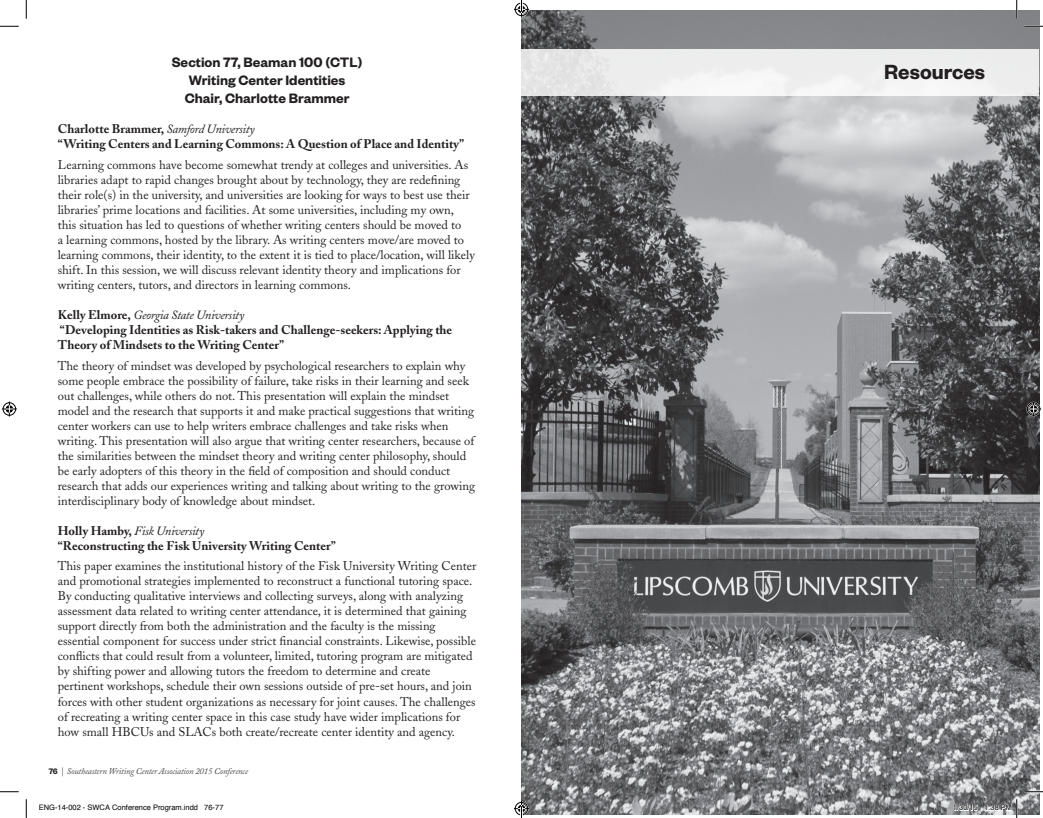
<style>
.page{position:relative;width:1043px;height:818px;background:#fff}
.page>*{position:absolute;margin:0;border:0;box-sizing:border-box;transform-origin:0 0}
.t1{font:600 22.5px "Founders Grotesk";color:#231f20}
.t2{font:600 15px/18px "Founders Grotesk";color:#231f20;text-align:center}
.t3{font:12.5px/15px "Adobe Caslon";color:#231f20}
.t4{font:700 12.5px/15px "Adobe Caslon";color:#231f20}
.t5{font:italic 8.75px "Adobe Caslon";letter-spacing:-.02em;color:#454647}
.t6{font:7.5px "Helvetica";color:#000}
.s1{font-weight:400;font-style:italic}
.s2{font-family:"Founders Grotesk";font-weight:600;font-style:normal;color:#231f20}
</style>
<div class="page">
<img style="left:521px;top:11px;width:518px;height:803px">
<div style="left:521px;top:49px;width:518px;height:47px;background:#ededee"></div>
<svg style="left:0;top:25px;width:19px;height:2px"></svg>
<svg style="left:1024px;top:25px;width:18px;height:2px"></svg>
<svg style="left:0;top:791px;width:19px;height:1px"></svg>
<svg style="left:1024px;top:790px;width:18px;height:2px"></svg>
<svg style="left:25px;top:0;width:2px;height:19px"></svg>
<svg style="left:25px;top:799px;width:2px;height:19px"></svg>
<svg style="left:1015px;top:0;width:2px;height:19px"></svg>
<svg style="left:2px;top:401px;width:15px;height:15px"></svg>
<svg style="left:1026px;top:401px;width:15px;height:15px"></svg>
<svg style="left:953px;top:804px;width:25px;height:7px"></svg>
<svg style="left:984px;top:799px;width:33px;height:19px"></svg>
<svg style="left:514px;top:0;width:15px;height:17px"></svg>
<svg style="left:514px;top:801px;width:15px;height:17px"></svg>
<p class="t2" style="left:172px;top:53px;width:192px">Section 77, Beaman 100 (CTL)<br>Writing Center Identities<br>Chair, Charlotte Brammer</p>
<p class="t4" style="left:58px;top:121px;width:408px">Charlotte Brammer, <span class="s1">Samford University<br></span>“Writing Centers and Learning Commons: A Question of Place and Identity”</p>
<p class="t3" style="left:58px;top:157px;width:418px">Learning commons have become somewhat trendy at colleges and universities. As libraries adapt to rapid changes brought about by technology, they are redefining their role(s) in the university, and universities are looking for ways to best use their libraries’ prime locations and facilities. At some universities, including my own, this situation has led to questions of whether writing centers should be moved to<br>a learning commons, hosted by the library. As writing centers move/are moved to learning commons, their identity, to the extent it is tied to place/location, will likely shift. In this session, we will discuss relevant identity theory and implications for writing centers, tutors, and directors in learning commons.</p>
<p class="t4" style="left:58px;top:307px;width:396px">Kelly Elmore, <span class="s1">Georgia State University<br></span>“Developing Identities as Risk-takers and Challenge-seekers: Applying the<br>Theory of Mindsets to the Writing Center”</p>
<p class="t3" style="left:58px;top:358px;width:419px">The theory of mindset was developed by psychological researchers to explain why some people embrace the possibility of failure, take risks in their learning and seek out challenges, while others do not. This presentation will explain the mindset model and the research that supports it and make practical suggestions that writing center workers can use to help writers embrace challenges and take risks when writing. This presentation will also argue that writing center researchers, because of the similarities between the mindset theory and writing center philosophy, should be early adopters of this theory in the field of composition and should conduct research that adds our experiences writing and talking about writing to the growing interdisciplinary body of knowledge about mindset.</p>
<p class="t4" style="left:58px;top:523px;width:279px">Holly Hamby, <span class="s1">Fisk University<br></span>“Reconstructing the Fisk University Writing Center”</p>
<p class="t3" style="left:58px;top:559px;width:420px">This paper examines the institutional history of the Fisk University Writing Center and promotional strategies implemented to reconstruct a functional tutoring space.<br>By conducting qualitative interviews and collecting surveys, along with analyzing assessment data related to writing center attendance, it is determined that gaining support directly from both the administration and the faculty is the missing essential component for success under strict financial constraints. Likewise, possible conflicts that could result from a volunteer, limited, tutoring program are mitigated by shifting power and allowing tutors the freedom to determine and create pertinent workshops, schedule their own sessions outside of pre-set hours, and join forces with other student organizations as necessary for joint causes. The challenges of recreating a writing center space in this case study have wider implications for how small HBCUs and SLACs both create/recreate center identity and agency.</p>
<p class="t5" style="left:49px;top:766px;width:201px"><span class="s2">76</span> | Southeastern Writing Center Association 2015 Conference</p>
<h1 class="t1" style="left:884px;top:58px;width:102px">Resources</h1>
<p class="t6" style="left:39px;top:802px;width:186px">ENG-14-002 - SWCA Conference Program.indd 76-77</p>
<p class="t6" style="left:952px;top:802px;width:61px">1/30/15 1:38 PM</p>
</div>
